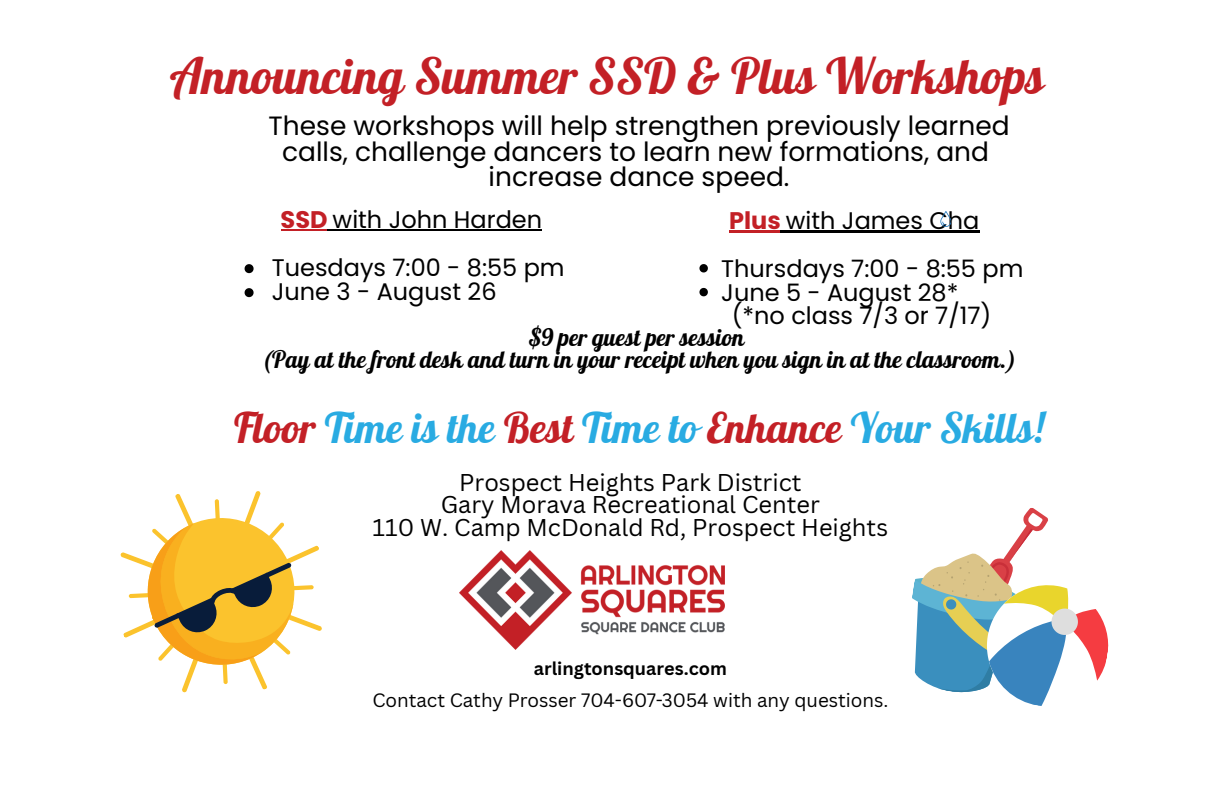
<style>
.page{position:relative;width:1224px;height:792px;background:#fff}
.page>*{position:absolute;margin:0;border:0;box-sizing:border-box;transform-origin:0 0}
.t1{font:48.8px "Lobster";color:#c32026}
.t2{font:41.2px "Lobster";color:#29abe2}
.t3{font:26.4px/25.6px "Poppins";color:#000;text-align:center}
.t4{font:24px "Poppins";color:#000}
.t5{font:23.6px/22.6px "Canva Sans";color:#000;text-align:center}
.t6{font:23.6px/22.4px "Lobster";color:#000;text-align:center}
.t7{font:18.8px "Canva Sans";color:#000}
.t8{font:700 18px "Canva Sans";color:#000}
.s1{font-weight:700;color:#c32026}
.s2{color:#c32026}
</style>
<div class="page">
<hr style="left:729px;top:230px;width:52px;height:2px;background:#c32026">
<hr style="left:786px;top:230px;width:194px;height:2px;background:#000">
<svg style="left:699px;top:264px;width:9px;height:8px"></svg>
<svg style="left:699px;top:288px;width:9px;height:8px"></svg>
<svg style="left:940px;top:211px;width:11px;height:16px"></svg>
<hr style="left:281px;top:230px;width:47px;height:1px;background:#c32026">
<hr style="left:333px;top:230px;width:209px;height:1px;background:#000">
<svg style="left:245px;top:264px;width:9px;height:9px"></svg>
<svg style="left:245px;top:288px;width:9px;height:9px"></svg>
<img style="left:459px;top:550px;width:266px;height:99px">
<svg style="left:123px;top:493px;width:197px;height:197px"></svg>
<svg style="left:912px;top:508px;width:197px;height:198px"></svg>
<p class="t1" style="left:170px;top:45px;width:876px">Announcing Summer SSD &amp; Plus Workshops</p>
<h4 class="t3" style="left:269px;top:113px;width:743px">These workshops will help strengthen previously learned calls, challenge dancers to learn new formations, and increase dance speed.</h4>
<p class="t4" style="left:281px;top:203px;width:263px"><span class="s1">SSD</span> with John Harden</p>
<h3 class="t4" style="left:272px;top:251px;width:294px">Tuesdays 7:00 - 8:55 pm</h3>
<p class="t4" style="left:272px;top:275px;width:226px">June 3 - August 26</p>
<h3 class="t4" style="left:729px;top:204px;width:252px"><span class="s1">Plus</span> with James Cha</h3>
<p class="t4" style="left:721px;top:251px;width:304px">Thursdays 7:00 - 8:55 pm</p>
<p class="t4" style="left:721px;top:275px;width:239px">June 5 - August 28*</p>
<h3 class="t4" style="left:732px;top:299px;width:261px">(*no class 7/3 or 7/17)</h3>
<h2 class="t6" style="left:262px;top:326px;width:756px">$9 per guest per session<br>(Pay at the front desk and turn in your receipt when you sign in at the classroom.)</h2>
<h4 class="t2" style="left:234px;top:402px;width:811px"><span class="s2">Floor</span> Time is the <span class="s2">Best</span> Time to <span class="s2">Enhance</span> Your Skills!</h4>
<h1 class="t5" style="left:373px;top:470px;width:517px">Prospect Heights Park District<br>Gary Morava Recreational Center<br>110 W. Camp McDonald Rd, Prospect Heights</h1>
<h3 class="t8" style="left:534px;top:655px;width:195px">arlingtonsquares.com</h3>
<p class="t7" style="left:372px;top:687px;width:517px">Contact Cathy Prosser 704-607-3054 with any questions.</p>
</div>
